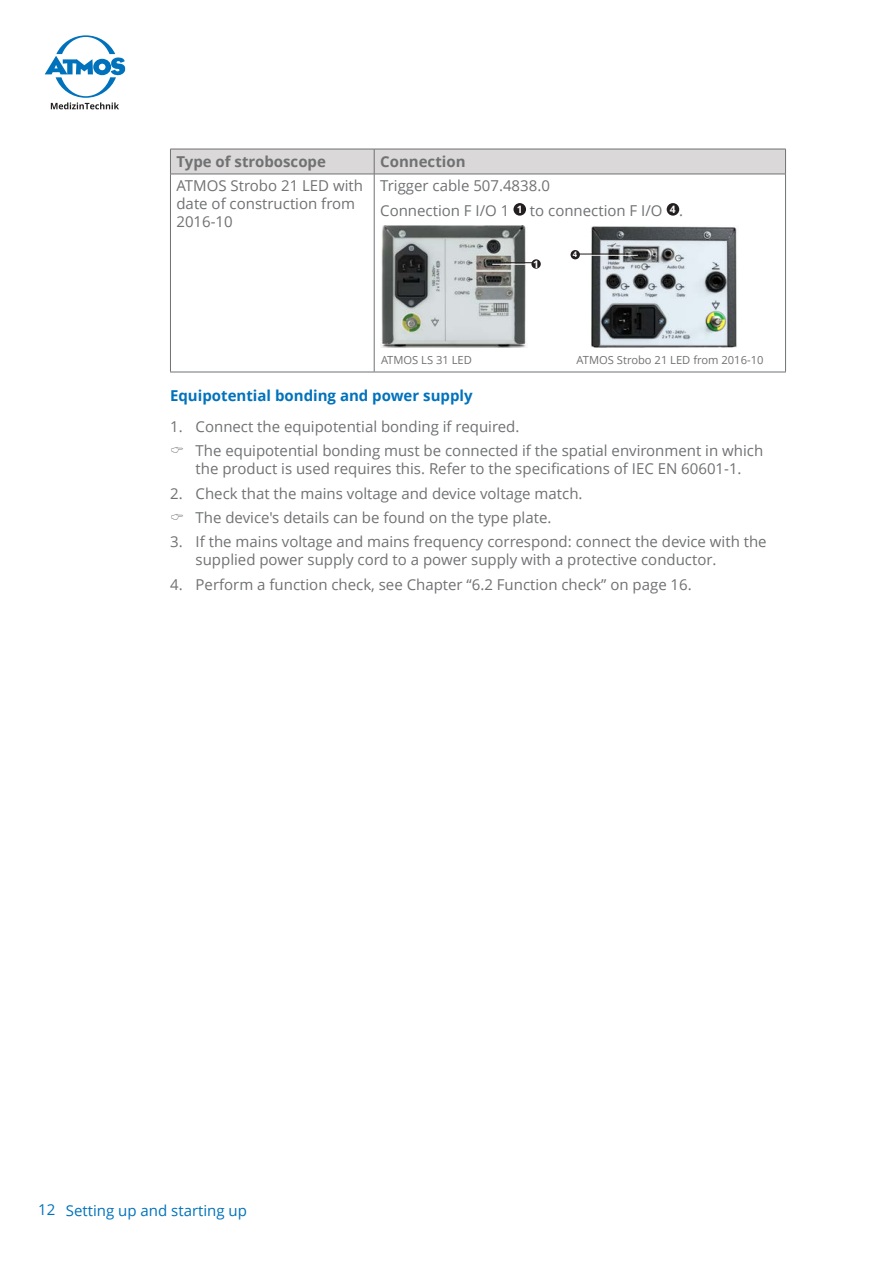
<style>
.page{position:relative;width:893px;height:1263px;background:#fff}
.page>*{position:absolute;margin:0;border:0;box-sizing:border-box;transform-origin:0 0}
.Information{font:15px/18px "Open Sans";color:#707173}
.Zwischenüberschrift{font:700 15px "Open Sans";color:#0072bc}
.Tabellenkopf{font:700 15px "Open Sans";color:#707173}
.t1{font:15px "Open Sans";color:#0072bc}
.Information-2{font:11.1px "Open Sans";color:#707173}
.Positionsnummer{font:700 10.2px "Open Sans";color:#fff}
.Positionsnummer-2{font:700 7.65px "Open Sans";color:#fff}
</style>
<div class="page">
<svg style="left:45px;top:35px;width:80px;height:74px"></svg>
<hr style="left:170px;top:174px;width:1px;height:198px;background:#707173">
<hr style="left:374px;top:174px;width:1px;height:198px;background:#707173">
<hr style="left:785px;top:174px;width:1px;height:198px;background:#707173">
<hr style="left:170px;top:372px;width:204px;height:1px;background:#707173">
<hr style="left:374px;top:372px;width:412px;height:1px;background:#707173">
<hr style="left:170px;top:174px;width:204px;height:1px;background:#707173">
<hr style="left:374px;top:174px;width:412px;height:1px;background:#707173">
<svg style="left:170px;top:149px;width:616px;height:25px;background:#d5d3d3"></svg>
<div style="left:513px;top:203px;width:13px;height:13px;background:#231f20;border-radius:50%"></div>
<div style="left:667px;top:203px;width:12px;height:13px;background:#231f20;border-radius:50%"></div>
<img style="left:591px;top:226px;width:146px;height:122px">
<hr style="left:579px;top:255px;width:59px;height:1px;background:#fff">
<hr style="left:579px;top:254px;width:59px;height:1px;background:#231f20">
<img style="left:381px;top:225px;width:145px;height:122px">
<hr style="left:493px;top:263px;width:39px;height:1px;background:#fff">
<hr style="left:493px;top:262px;width:39px;height:1px;background:#231f20">
<svg style="left:531px;top:259px;width:10px;height:10px"></svg>
<div style="left:571px;top:250px;width:9px;height:9px;background:#231f20;border-radius:50%"></div>
<p class="Tabellenkopf" style="left:176px;top:150px;width:151px">Type of stroboscope</p>
<p class="Tabellenkopf" style="left:380px;top:150px;width:87px">Connection</p>
<p class="Information" style="left:176px;top:176px;width:188px">ATMOS Strobo 21 LED with date of construction from<br>2016-10</p>
<p class="Information" style="left:380px;top:176px;width:171px">Trigger cable 507.4838.0</p>
<p class="Information" style="left:380px;top:201px;width:131px">Connection F I/O 1</p>
<p class="Positionsnummer" style="left:517px;top:202px;width:7px">1</p>
<p class="Information" style="left:530px;top:201px;width:134px">to connection F I/O</p>
<p class="Positionsnummer" style="left:670px;top:202px;width:7px">4</p>
<p class="Information" style="left:679px;top:201px;width:5px">.</p>
<p class="Positionsnummer" style="left:533px;top:257px;width:7px">1</p>
<p class="Positionsnummer-2" style="left:573px;top:249px;width:6px">4</p>
<p class="Information-2" style="left:381px;top:353px;width:92px">ATMOS LS 31 LED</p>
<p class="Information-2" style="left:577px;top:353px;width:188px">ATMOS Strobo 21 LED from 2016-10</p>
<p class="Zwischenüberschrift" style="left:170px;top:385px;width:304px">Equipotential bonding and power supply</p>
<p class="Information" style="left:170px;top:417px;width:351px">1. Connect the equipotential bonding if required.</p>
<p class="Information" style="left:196px;top:441px;width:569px">The equipotential bonding must be connected if the spatial environment in which the product is used requires this. Refer to the specifications of IEC EN 60601-1.</p>
<p class="Information" style="left:170px;top:484px;width:414px">2. Check that the mains voltage and device voltage match.</p>
<p class="Information" style="left:196px;top:508px;width:357px">The device's details can be found on the type plate.</p>
<p class="Information" style="left:196px;top:532px;width:573px;text-indent:-26px">3. If the mains voltage and mains frequency correspond: connect the device with the supplied power supply cord to a power supply with a protective conductor.</p>
<p class="Information" style="left:170px;top:575px;width:523px">4. Perform a function check, see Chapter “6.2 Function check” on page 16.</p>
<p class="t1" style="left:38px;top:1200px;width:210px">12 Setting up and starting up</p>
</div>
